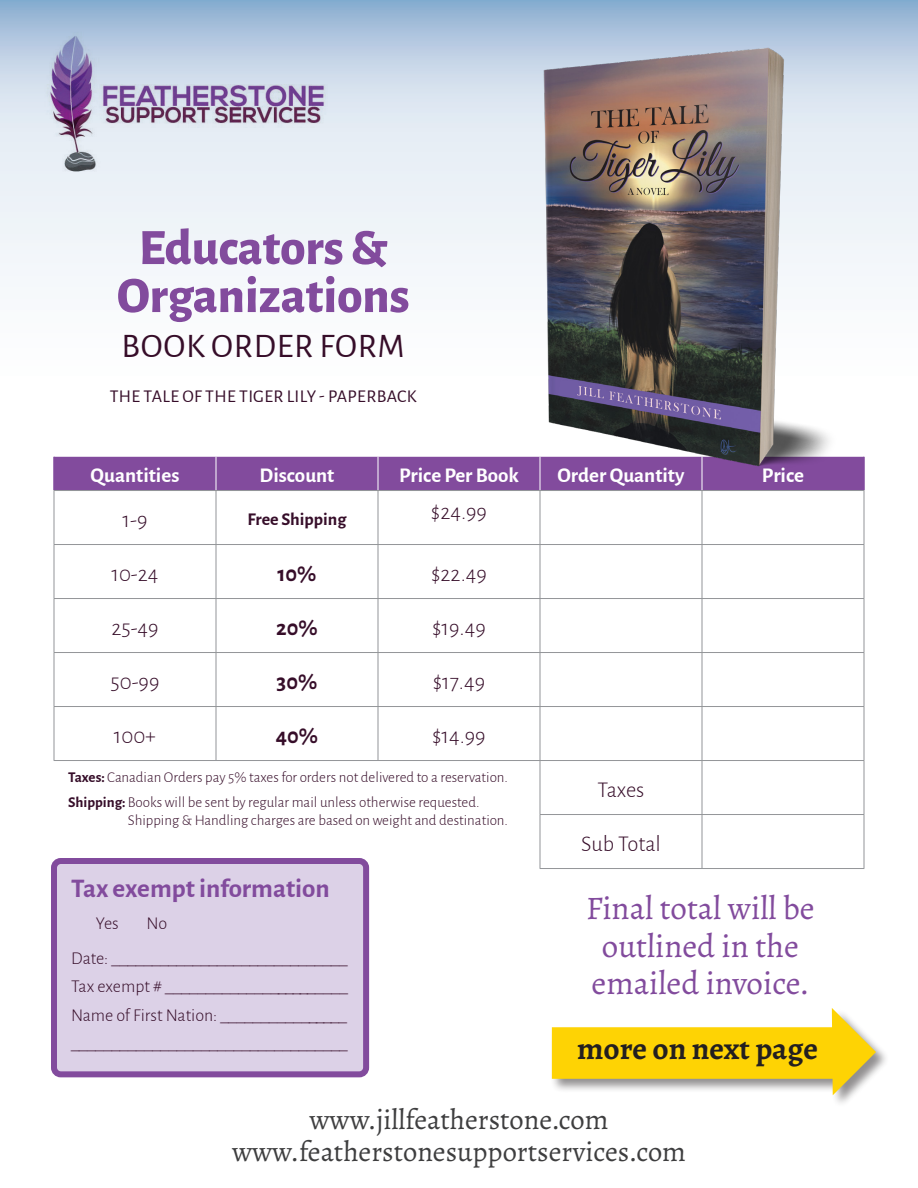
<style>
.page{position:relative;width:918px;height:1188px;background:#fff}
.page>*{position:absolute;margin:0;border:0;box-sizing:border-box;transform-origin:0 0}
.t1{font:800 51px "Alegreya Sans";color:#824b9d}
.t2{font:34.5px "Alegreya Sans";letter-spacing:.02em;color:#360d29}
.Title_2{font:33px/37.5px "Alegreya";color:#824b9d;text-align:center}
.Title_2-2{font:700 31.5px "Alegreya";color:#231f20}
.Title_2-3{font:28.5px "Alegreya";color:#3e3e3f}
.t3{font:700 27px "Alegreya Sans";color:#824b9d}
.Title_2-4{font:300 22.5px "Alegreya Sans";color:#360d29}
.Title_2-5{font:700 22.5px "Alegreya Sans";color:#360d29}
.Title_2-6{font:700 21px "Alegreya Sans";color:#fff}
.t4{font:300 18px/28.5px "Alegreya Sans";color:#360d29}
.t5{font:18px "Alegreya Sans";letter-spacing:.02em;color:#360d29}
.Title_2-7{font:700 18px "Alegreya Sans";color:#360d29}
.Title_2-8{font:300 15px/18px "Alegreya Sans";color:#360d29}
.s1{font-weight:700}
</style>
<div class="page">
<div style="left:0;top:0;width:918px;height:384px;background:#f4f7fb"></div>
<svg style="left:0;top:0;width:918px;height:142px;background:#b0c7df"></svg>
<div style="left:55px;top:457px;width:404px;height:33px;background:#824b9d"></div>
<hr style="left:53px;top:457px;width:2px;height:33px;background:#824b9d">
<hr style="left:216px;top:457px;width:1px;height:33px;background:#fff">
<hr style="left:378px;top:457px;width:1px;height:33px;background:#fff">
<hr style="left:54px;top:490px;width:162px;height:1px;background:#939598">
<hr style="left:54px;top:491px;width:1px;height:53px;background:#939598">
<hr style="left:216px;top:490px;width:162px;height:1px;background:#939598">
<hr style="left:216px;top:491px;width:1px;height:53px;background:#939598">
<hr style="left:378px;top:490px;width:162px;height:1px;background:#939598">
<hr style="left:378px;top:491px;width:1px;height:53px;background:#939598">
<hr style="left:540px;top:491px;width:1px;height:53px;background:#939598">
<hr style="left:702px;top:491px;width:1px;height:53px;background:#939598">
<hr style="left:864px;top:491px;width:1px;height:53px;background:#939598">
<hr style="left:54px;top:544px;width:162px;height:1px;background:#939598">
<hr style="left:54px;top:545px;width:1px;height:53px;background:#939598">
<hr style="left:216px;top:544px;width:162px;height:1px;background:#939598">
<hr style="left:216px;top:545px;width:1px;height:53px;background:#939598">
<hr style="left:378px;top:544px;width:162px;height:1px;background:#939598">
<hr style="left:378px;top:545px;width:1px;height:53px;background:#939598">
<hr style="left:540px;top:544px;width:162px;height:1px;background:#939598">
<hr style="left:540px;top:545px;width:1px;height:53px;background:#939598">
<hr style="left:702px;top:544px;width:162px;height:1px;background:#939598">
<hr style="left:702px;top:545px;width:1px;height:53px;background:#939598">
<hr style="left:864px;top:545px;width:1px;height:53px;background:#939598">
<hr style="left:54px;top:598px;width:162px;height:1px;background:#939598">
<hr style="left:54px;top:599px;width:1px;height:53px;background:#939598">
<hr style="left:216px;top:598px;width:162px;height:1px;background:#939598">
<hr style="left:216px;top:599px;width:1px;height:53px;background:#939598">
<hr style="left:378px;top:598px;width:162px;height:1px;background:#939598">
<hr style="left:378px;top:599px;width:1px;height:53px;background:#939598">
<hr style="left:540px;top:598px;width:162px;height:1px;background:#939598">
<hr style="left:540px;top:599px;width:1px;height:53px;background:#939598">
<hr style="left:702px;top:598px;width:162px;height:1px;background:#939598">
<hr style="left:702px;top:599px;width:1px;height:53px;background:#939598">
<hr style="left:864px;top:599px;width:1px;height:53px;background:#939598">
<hr style="left:54px;top:652px;width:162px;height:1px;background:#939598">
<hr style="left:54px;top:653px;width:1px;height:53px;background:#939598">
<hr style="left:216px;top:652px;width:162px;height:1px;background:#939598">
<hr style="left:216px;top:653px;width:1px;height:53px;background:#939598">
<hr style="left:378px;top:652px;width:162px;height:1px;background:#939598">
<hr style="left:378px;top:653px;width:1px;height:53px;background:#939598">
<hr style="left:540px;top:652px;width:162px;height:1px;background:#939598">
<hr style="left:540px;top:653px;width:1px;height:53px;background:#939598">
<hr style="left:702px;top:652px;width:162px;height:1px;background:#939598">
<hr style="left:702px;top:653px;width:1px;height:53px;background:#939598">
<hr style="left:864px;top:653px;width:1px;height:53px;background:#939598">
<hr style="left:54px;top:706px;width:162px;height:1px;background:#939598">
<hr style="left:54px;top:707px;width:1px;height:53px;background:#939598">
<hr style="left:216px;top:706px;width:162px;height:1px;background:#939598">
<hr style="left:216px;top:707px;width:1px;height:53px;background:#939598">
<hr style="left:378px;top:706px;width:162px;height:1px;background:#939598">
<hr style="left:378px;top:707px;width:1px;height:53px;background:#939598">
<hr style="left:540px;top:706px;width:162px;height:1px;background:#939598">
<hr style="left:540px;top:707px;width:1px;height:53px;background:#939598">
<hr style="left:702px;top:706px;width:162px;height:1px;background:#939598">
<hr style="left:702px;top:707px;width:1px;height:53px;background:#939598">
<hr style="left:864px;top:707px;width:1px;height:53px;background:#939598">
<hr style="left:54px;top:760px;width:162px;height:1px;background:#939598">
<hr style="left:216px;top:760px;width:162px;height:1px;background:#939598">
<hr style="left:378px;top:760px;width:162px;height:1px;background:#939598">
<hr style="left:540px;top:760px;width:162px;height:1px;background:#939598">
<hr style="left:540px;top:761px;width:1px;height:53px;background:#939598">
<hr style="left:702px;top:760px;width:162px;height:1px;background:#939598">
<hr style="left:702px;top:761px;width:1px;height:53px;background:#939598">
<hr style="left:864px;top:761px;width:1px;height:53px;background:#939598">
<hr style="left:540px;top:814px;width:162px;height:1px;background:#939598">
<hr style="left:540px;top:815px;width:1px;height:53px;background:#939598">
<hr style="left:702px;top:814px;width:162px;height:1px;background:#939598">
<hr style="left:702px;top:815px;width:1px;height:53px;background:#939598">
<hr style="left:864px;top:815px;width:1px;height:53px;background:#939598">
<hr style="left:540px;top:868px;width:162px;height:1px;background:#939598">
<hr style="left:702px;top:868px;width:162px;height:1px;background:#939598">
<div style="left:54px;top:861px;width:312px;height:213px;background:#dcd1e7;border-radius:7px"></div>
<div style="left:51px;top:858px;width:318px;height:219px;border:6px solid #824b9d;border-radius:7px"></div>
<img style="left:38px;top:25px;width:296px;height:147px">
<img style="left:459px;top:37px;width:430px;height:455px">
<svg style="left:552px;top:1008px;width:324px;height:87px"></svg>
<p class="t1" style="left:139px;top:209px;width:250px">Educators &amp;</p>
<p class="t1" style="left:117px;top:257px;width:294px">Organizations</p>
<p class="t2" style="left:122px;top:322px;width:285px">BOOK ORDER FORM</p>
<p class="t5" style="left:110px;top:384px;width:309px">THE TALE OF THE TIGER LILY - PAPERBACK</p>
<p class="Title_2-6" style="left:91px;top:460px;width:90px">Quantities</p>
<p class="Title_2-6" style="left:260px;top:460px;width:76px">Discount</p>
<p class="Title_2-6" style="left:399px;top:460px;width:121px">Price Per Book</p>
<p class="Title_2-6" style="left:558px;top:460px;width:128px">Order Quantity</p>
<p class="Title_2-6" style="left:762px;top:460px;width:44px">Price</p>
<p class="Title_2-4" style="left:123px;top:504px;width:26px">1-9</p>
<p class="Title_2-7" style="left:248px;top:506px;width:100px">Free Shipping</p>
<p class="Title_2-4" style="left:431px;top:497px;width:58px">$24.99</p>
<p class="Title_2-4" style="left:111px;top:558px;width:49px">10-24</p>
<p class="Title_2-5" style="left:277px;top:557px;width:41px">10%</p>
<p class="Title_2-4" style="left:431px;top:558px;width:57px">$22.49</p>
<p class="Title_2-4" style="left:111px;top:612px;width:49px">25-49</p>
<p class="Title_2-5" style="left:276px;top:611px;width:43px">20%</p>
<p class="Title_2-4" style="left:432px;top:612px;width:55px">$19.49</p>
<p class="Title_2-4" style="left:110px;top:666px;width:50px">50-99</p>
<p class="Title_2-5" style="left:277px;top:665px;width:42px">30%</p>
<p class="Title_2-4" style="left:433px;top:666px;width:54px">$17.49</p>
<p class="Title_2-4" style="left:114px;top:720px;width:44px">100+</p>
<p class="Title_2-5" style="left:276px;top:719px;width:44px">40%</p>
<p class="Title_2-4" style="left:432px;top:720px;width:55px">$14.99</p>
<p class="Title_2-8" style="left:68px;top:767px;width:441px"><span class="s1">Taxes:</span> Canadian Orders pay 5% taxes for orders not delivered to a reservation.</p>
<p class="Title_2-8" style="left:128px;top:792px;width:382px;text-indent:-60px"><span class="s1">Shipping:</span> Books will be sent by regular mail unless otherwise requested.<br>Shipping &amp; Handling charges are based on weight and destination.</p>
<p class="t3" style="left:71px;top:869px;width:260px">Tax exempt information</p>
<p class="t4" style="left:96px;top:908px;width:24px">Yes</p>
<p class="t4" style="left:147px;top:908px;width:22px">No</p>
<p class="t4" style="left:71px;top:943px;width:278px">Date: _____________________________</p>
<p class="t4" style="left:71px;top:972px;width:278px">Tax exempt # _______________________</p>
<p class="t4" style="left:71px;top:1000px;width:278px">Name of First Nation: ________________ __________________________________</p>
<p class="Title_2-4" style="left:597px;top:774px;width:49px">Taxes</p>
<p class="Title_2-4" style="left:581px;top:828px;width:81px">Sub Total</p>
<p class="Title_2" style="left:586px;top:889px;width:230px">Final total will be outlined in the emailed invoice.</p>
<p class="Title_2-2" style="left:577px;top:1027px;width:242px">more on next page</p>
<p class="Title_2-3" style="left:310px;top:1101px;width:300px">www.jillfeatherstone.com</p>
<p class="Title_2-3" style="left:232px;top:1134px;width:455px">www.featherstonesupportservices.com</p>
</div>
